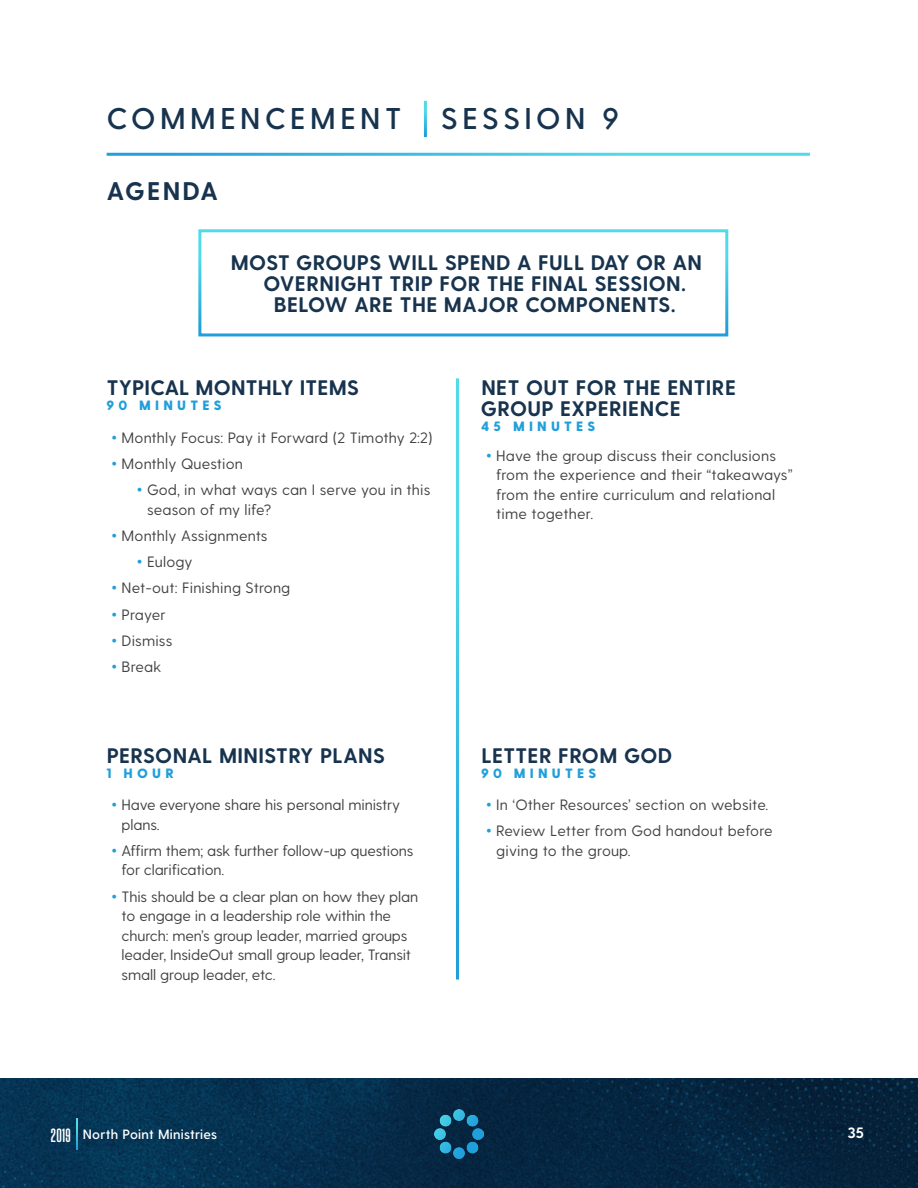
<style>
.page{position:relative;width:918px;height:1188px;background:#fff}
.page>*{position:absolute;margin:0;border:0;box-sizing:border-box;transform-origin:0 0}
.H1_Titles{font:600 30px "Greycliff CF";letter-spacing:.15em;color:#17334e}
.H2_Titles{font:700 25.5px "Greycliff CF";letter-spacing:.09em;color:#17334e}
.t1{font:700 21px/21px "Greycliff CF";letter-spacing:.02em;color:#17334e}
.t2{font:15px/19.5px "Greycliff CF";letter-spacing:-.005em;color:#414141}
.t3{font:700 15px "Greycliff CF";color:#fff}
.H5_Subtitles{font:800 13.5px "Greycliff CF";letter-spacing:.31em;color:#209fda}
.t4{font:600 13.5px "Greycliff CF";letter-spacing:.02em;color:#fff}
.s1{font-weight:700;font-size:19.5px;color:#209fda}
.s2{font-family:"Steelfish Rg";font-weight:700;font-size:16.5px}
</style>
<div class="page">
<img style="left:0;top:1079px;width:918px;height:109px">
<img style="left:435px;top:1110px;width:48px;height:48px">
<svg style="left:76px;top:1119px;width:1px;height:31px"></svg>
<div style="left:198px;top:229px;width:530px;height:107px;border:3px solid #fff"></div>
<p class="H1_Titles" style="left:107px;top:101px;width:296px">COMMENCEMENT</p>
<p class="H1_Titles" style="left:441px;top:101px;width:179px">SESSION 9</p>
<p class="H2_Titles" style="left:107px;top:175px;width:113px">AGENDA</p>
<h3 class="t1" style="left:231px;top:253px;width:473px">MOST GROUPS WILL SPEND A FULL DAY OR AN</h3>
<h3 class="t1" style="left:263px;top:274px;width:424px">OVERNIGHT TRIP FOR THE FINAL SESSION.</h3>
<h3 class="t1" style="left:274px;top:295px;width:403px">BELOW ARE THE MAJOR COMPONENTS.</h3>
<h3 class="t1" style="left:107px;top:378px;width:254px">TYPICAL MONTHLY ITEMS</h3>
<p class="H5_Subtitles" style="left:107px;top:397px;width:116px">90 MINUTES</p>
<p class="t2" style="left:111px;top:428px;width:323px"><span class="s1">•</span> Monthly Focus: Pay it Forward (2 Timothy 2:2)</p>
<p class="t2" style="left:111px;top:454px;width:133px"><span class="s1">•</span> Monthly Question</p>
<p class="t2" style="left:147px;top:480px;width:285px;text-indent:-10px"><span class="s1">•</span> God, in what ways can I serve you in this season of my life?</p>
<p class="t2" style="left:111px;top:526px;width:158px"><span class="s1">•</span> Monthly Assignments</p>
<p class="t2" style="left:137px;top:552px;width:58px"><span class="s1">•</span> Eulogy</p>
<p class="t2" style="left:111px;top:579px;width:181px"><span class="s1">•</span> Net-out: Finishing Strong</p>
<p class="t2" style="left:111px;top:605px;width:56px"><span class="s1">•</span> Prayer</p>
<p class="t2" style="left:111px;top:631px;width:63px"><span class="s1">•</span> Dismiss</p>
<p class="t2" style="left:111px;top:657px;width:52px"><span class="s1">•</span> Break</p>
<h3 class="t1" style="left:107px;top:745px;width:280px">PERSONAL MINISTRY PLANS</h3>
<p class="H5_Subtitles" style="left:107px;top:765px;width:69px">1 HOUR</p>
<p class="t2" style="left:122px;top:795px;width:280px;text-indent:-10px"><span class="s1">•</span> Have everyone share his personal ministry plans.</p>
<p class="t2" style="left:122px;top:841px;width:294px;text-indent:-10px"><span class="s1">•</span> Affirm them; ask further follow-up questions for clarification.</p>
<p class="t2" style="left:122px;top:887px;width:298px;text-indent:-10px"><span class="s1">•</span> This should be a clear plan on how they plan to engage in a leadership role within the church: men’s group leader, married groups leader, InsideOut small group leader, Transit small group leader, etc.</p>
<h3 class="t1" style="left:481px;top:378px;width:257px">NET OUT FOR THE ENTIRE<br>GROUP EXPERIENCE</h3>
<p class="H5_Subtitles" style="left:481px;top:418px;width:116px">45 MINUTES</p>
<p class="t2" style="left:496px;top:446px;width:298px;text-indent:-10px"><span class="s1">•</span> Have the group discuss their conclusions from the experience and their “takeaways” from the entire curriculum and relational time together.</p>
<h3 class="t1" style="left:481px;top:745px;width:192px">LETTER FROM GOD</h3>
<p class="H5_Subtitles" style="left:481px;top:765px;width:116px">90 MINUTES</p>
<p class="t2" style="left:486px;top:795px;width:284px"><span class="s1">•</span> In ‘Other Resources’ section on website.</p>
<p class="t2" style="left:496px;top:822px;width:278px;text-indent:-10px"><span class="s1">•</span> Review Letter from God handout before giving to the group.</p>
<p class="t4" style="left:51px;top:1127px;width:168px"><span class="s2">2019</span> North Point Ministries</p>
<p class="t3" style="left:847px;top:1124px;width:18px">35</p>
</div>
